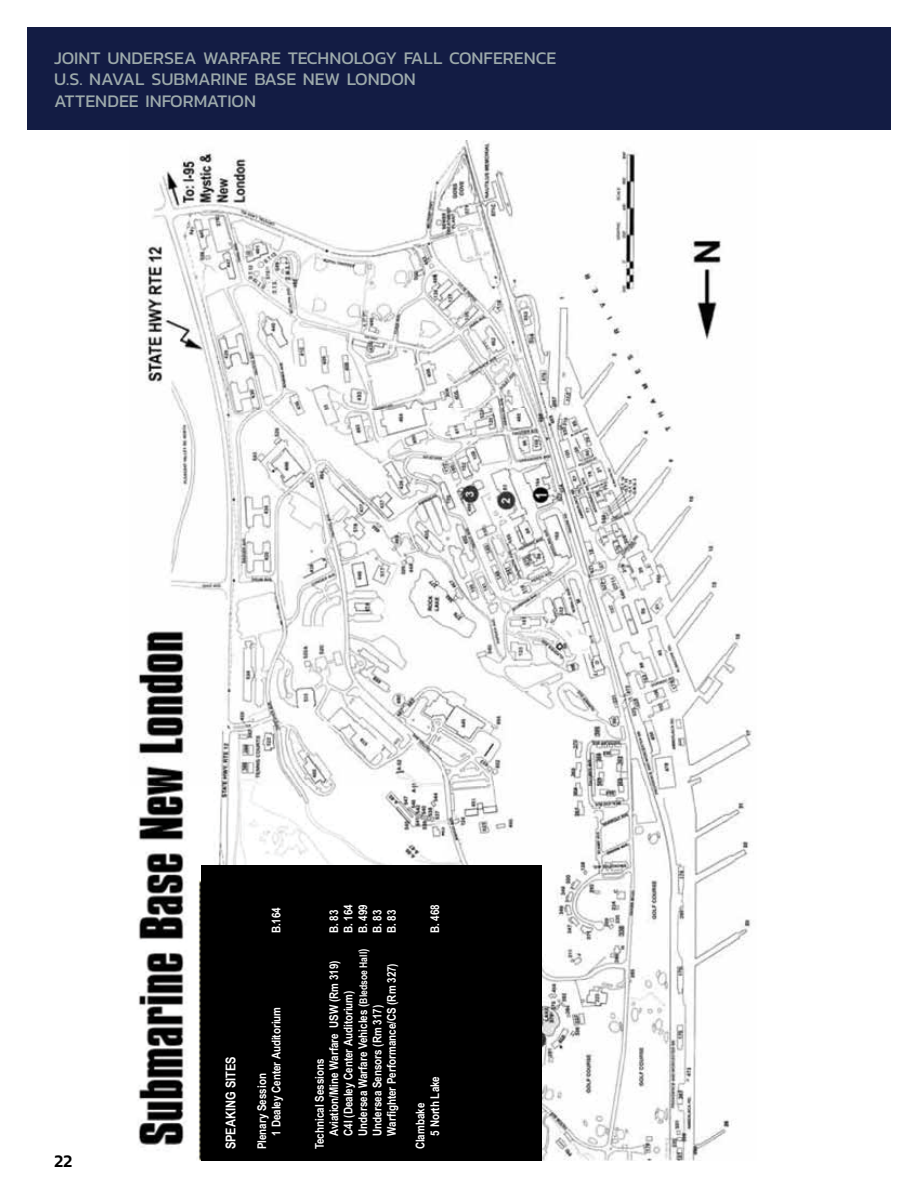
<style>
.page{position:relative;width:918px;height:1188px;background:#fff}
.page>*{position:absolute;margin:0;border:0;box-sizing:border-box;transform-origin:0 0}
.t1{font:18px/21.6px "Kanit";color:#9daaab}
.t2{font:500 18px "Kanit";color:#000}
.t3{font:700 13.5px "Arial Narrow";color:#fff}
.t4{font:700 12px/14.4px "Arial Narrow";color:#fff}
.s1{font-size:10.5px}
</style>
<div class="page">
<div style="left:27px;top:27px;width:864px;height:103px;background:#131c44"></div>
<img style="left:138px;top:141px;width:616px;height:1020px">
<div style="left:201px;top:865px;width:341px;height:296px;background:#000"></div>
<h1 class="t1" style="left:54px;top:46px;width:504px">JOINT UNDERSEA WARFARE TECHNOLOGY FALL CONFERENCE<br>U.S. NAVAL SUBMARINE BASE NEW LONDON<br>ATTENDEE INFORMATION</h1>
<h1 class="t2" style="left:54px;top:1147px;width:20px">22</h1>
<p class="t4" style="left:269px;top:933px;width:28px;rotate:-90deg">B.164</p>
<p class="t3" style="left:221px;top:1149px;width:94px;rotate:-90deg">SPEAKING SITES</p>
<p class="t4" style="left:254px;top:1136px;width:130px;text-indent:-14px;rotate:-90deg">Plenary Session<br>1 Dealey Center Auditorium</p>
<p class="t4" style="left:341px;top:933px;width:30px;rotate:-90deg">B. 164</p>
<p class="t4" style="left:355px;top:933px;width:30px;rotate:-90deg">B. 499</p>
<p class="t4" style="left:326px;top:933px;width:25px;rotate:-90deg">B. 83</p>
<p class="t4" style="left:369px;top:933px;width:25px;rotate:-90deg">B. 83</p>
<p class="t4" style="left:384px;top:933px;width:25px;rotate:-90deg">B. 83</p>
<p class="t4" style="left:355px;top:1136px;width:188px;rotate:-90deg">Undersea Warfare Vehicles (<span class="s1">Bledsoe Hall</span>)</p>
<p class="t4" style="left:312px;top:1136px;width:177px;text-indent:-13px;rotate:-90deg">Technical Sessions<br>Aviation/Mine Warfare USW (Rm 319)</p>
<p class="t4" style="left:384px;top:1136px;width:174px;rotate:-90deg">Warfighter Performance/CS (Rm 327)</p>
<p class="t4" style="left:341px;top:1136px;width:147px;rotate:-90deg">C4I (Dealey Center Auditorium)</p>
<p class="t4" style="left:369px;top:1136px;width:132px;rotate:-90deg">Undersea Sensors (Rm 317)</p>
<p class="t4" style="left:427px;top:933px;width:30px;rotate:-90deg">B. 468</p>
<p class="t4" style="left:413px;top:1136px;width:61px;text-indent:-14px;rotate:-90deg">Clambake<br>5 North Lake</p>
</div>
